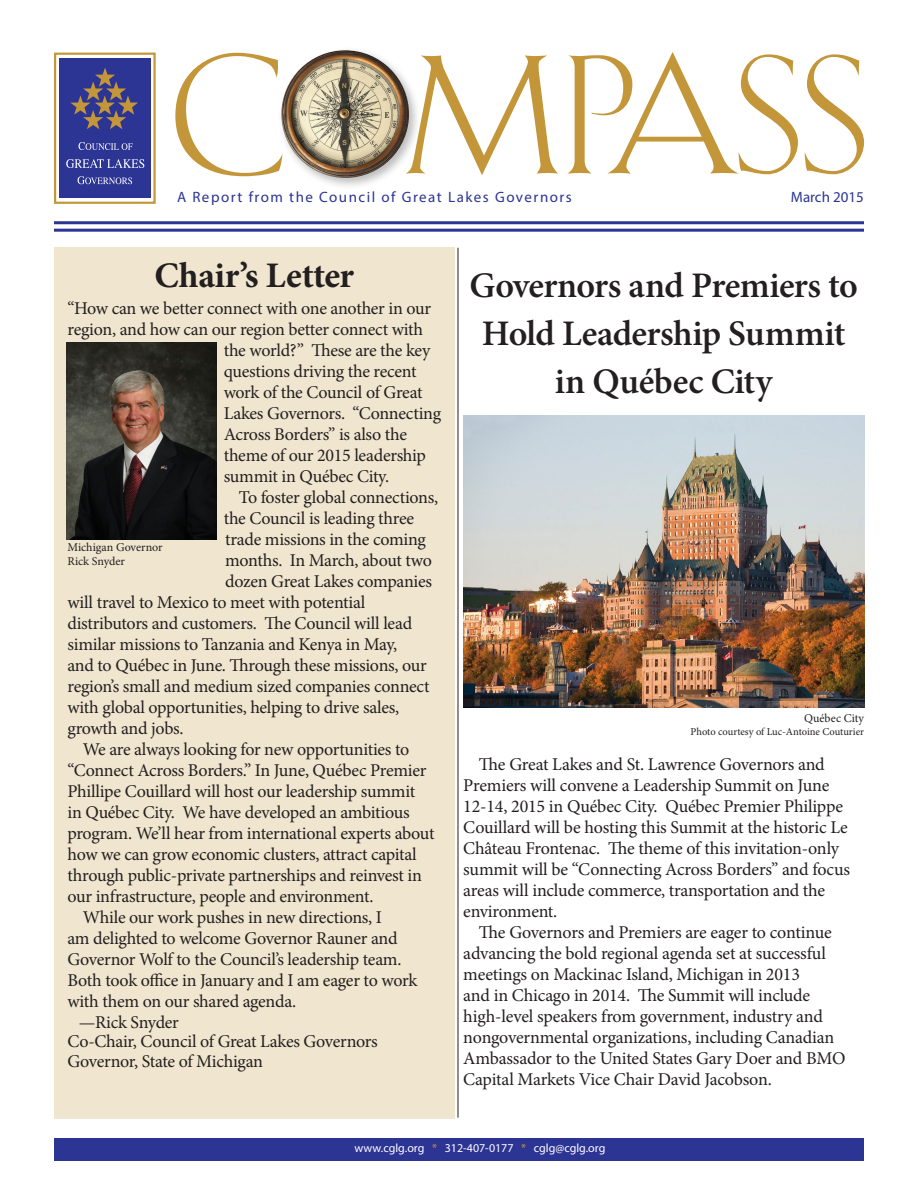
<style>
.page{position:relative;width:918px;height:1188px;background:#fff}
.page>*{position:absolute;margin:0;border:0;box-sizing:border-box;transform-origin:0 0}
.t1{font:600 36px/48px "Minion Pro";letter-spacing:-.015em;color:#231f20;text-align:center}
.t2{font:700 36px "Minion Pro";letter-spacing:-.01em;color:#231f20}
.t3{font:18px/21px "Minion Pro";letter-spacing:-.015em;color:#231f20}
.t4{font:15px "Myriad Pro";letter-spacing:.1em;color:#2c3494}
.t5{font:15px "Myriad Pro";color:#2c3494}
.t6{font:12px "Myriad Pro";color:#fff}
.t7{font:12px "Minion Pro";color:#231f20}
.t8{font:10.5px "Minion Pro";letter-spacing:-.005em;color:#231f20}
.s1{color:#c39639}
</style>
<div class="page">
<div style="left:59px;top:58px;width:92px;height:140px;background:#2c3494"></div>
<div style="left:54px;top:53px;width:102px;height:151px;border:2px solid #c39639"></div>
<svg style="left:70px;top:68px;width:68px;height:61px"></svg>
<svg style="left:78px;top:142px;width:55px;height:8px"></svg>
<svg style="left:78px;top:176px;width:54px;height:8px"></svg>
<svg style="left:66px;top:159px;width:78px;height:9px"></svg>
<svg style="left:175px;top:52px;width:689px;height:124px"></svg>
<div style="left:277px;top:46px;width:145px;height:145px;background:#231f20;opacity:.3"></div>
<img style="left:281px;top:50px;width:128px;height:128px;border-radius:64px">
<hr style="left:54px;top:221px;width:810px;height:3px;background:#2c3494">
<hr style="left:54px;top:229px;width:810px;height:3px;background:#2c3494">
<div style="left:54px;top:247px;width:401px;height:872px;background:#f0e5ce"></div>
<div style="left:54px;top:1138px;width:810px;height:23px;background:#2c3494"></div>
<hr style="left:458px;top:248px;width:1px;height:870px;background:#231f20">
<img style="left:66px;top:342px;width:151px;height:197px">
<img style="left:463px;top:416px;width:401px;height:291px">
<p class="t4" style="left:177px;top:188px;width:396px">A Report from the Council of Great Lakes Governors</p>
<p class="t5" style="left:791px;top:188px;width:75px">March 2015</p>
<p class="t2" style="left:154px;top:250px;width:201px">Chair’s Letter</p>
<p class="t3" style="left:68px;top:298px;width:365px">“How can we better connect with one another in our</p>
<p class="t3" style="left:68px;top:319px;width:357px">region, and how can our region better connect with</p>
<p class="t3" style="left:224px;top:340px;width:208px">the world?” These are the key</p>
<p class="t3" style="left:224px;top:361px;width:194px">questions driving the recent</p>
<p class="t3" style="left:224px;top:382px;width:200px">work of the Council of Great</p>
<p class="t3" style="left:224px;top:403px;width:219px">Lakes Governors. “Connecting</p>
<p class="t3" style="left:224px;top:424px;width:185px">Across Borders” is also the</p>
<p class="t3" style="left:224px;top:445px;width:204px">theme of our 2015 leadership</p>
<p class="t3" style="left:224px;top:466px;width:167px">summit in Québec City.</p>
<p class="t3" style="left:239px;top:487px;width:201px">To foster global connections,</p>
<p class="t3" style="left:224px;top:508px;width:192px">the Council is leading three</p>
<p class="t3" style="left:225px;top:529px;width:202px">trade missions in the coming</p>
<p class="t3" style="left:225px;top:550px;width:208px">months. In March, about two</p>
<p class="t3" style="left:225px;top:571px;width:208px">dozen Great Lakes companies</p>
<p class="t3" style="left:68px;top:592px;width:299px">will travel to Mexico to meet with potential</p>
<p class="t3" style="left:68px;top:613px;width:346px">distributors and customers. The Council will lead</p>
<p class="t3" style="left:68px;top:634px;width:331px">similar missions to Tanzania and Kenya in May,</p>
<p class="t3" style="left:68px;top:655px;width:361px">and to Québec in June. Through these missions, our</p>
<p class="t3" style="left:68px;top:676px;width:364px">region’s small and medium sized companies connect</p>
<p class="t3" style="left:68px;top:697px;width:333px">with global opportunities, helping to drive sales,</p>
<p class="t3" style="left:68px;top:718px;width:118px">growth and jobs.</p>
<p class="t3" style="left:68px;top:739px;width:369px;text-indent:15px">We are always looking for new opportunities to “Connect Across Borders.” In June, Québec Premier Phillipe Couillard will host our leadership summit<br>in Québec City. We have developed an ambitious program. We’ll hear from international experts about how we can grow economic clusters, attract capital through public-private partnerships and reinvest in our infrastructure, people and environment.</p>
<p class="t3" style="left:68px;top:907px;width:351px;text-indent:15px">While our work pushes in new directions, I<br>am delighted to welcome Governor Rauner and Governor Wolf to the Council’s leadership team.<br>Both took office in January and I am eager to work with them on our shared agenda.</p>
<p class="t3" style="left:79px;top:1012px;width:102px">—Rick Snyder</p>
<p class="t3" style="left:68px;top:1032px;width:312px;line-height:19.5px">Co-Chair, Council of Great Lakes Governors<br>Governor, State of Michigan</p>
<p class="t7" style="left:68px;top:539px;width:97px">Michigan Governor</p>
<p class="t7" style="left:68px;top:553px;width:59px">Rick Snyder</p>
<p class="t1" style="left:470px;top:261px;width:390px">Governors and Premiers to<br>Hold Leadership Summit in Québec City</p>
<p class="t7" style="left:804px;top:710px;width:61px">Québec City</p>
<p class="t8" style="left:691px;top:724px;width:175px">Photo courtesy of Luc-Antoine Couturier</p>
<p class="t3" style="left:463px;top:754px;width:388px;text-indent:16px">The Great Lakes and St. Lawrence Governors and Premiers will convene a Leadership Summit on June 12-14, 2015 in Québec City. Québec Premier Philippe Couillard will be hosting this Summit at the historic Le Château Frontenac. The theme of this invitation-only summit will be “Connecting Across Borders” and focus areas will include commerce, transportation and the environment.</p>
<p class="t3" style="left:463px;top:922px;width:384px;text-indent:16px">The Governors and Premiers are eager to continue advancing the bold regional agenda set at successful meetings on Mackinac Island, Michigan in 2013<br>and in Chicago in 2014. The Summit will include high-level speakers from government, industry and nongovernmental organizations, including Canadian Ambassador to the United States Gary Doer and BMO Capital Markets Vice Chair David Jacobson.</p>
<p class="t6" style="left:355px;top:1140px;width:252px">www.cglg.org <span class="s1">*</span> 312-407-0177 <span class="s1">*</span> cglg@cglg.org</p>
</div>
